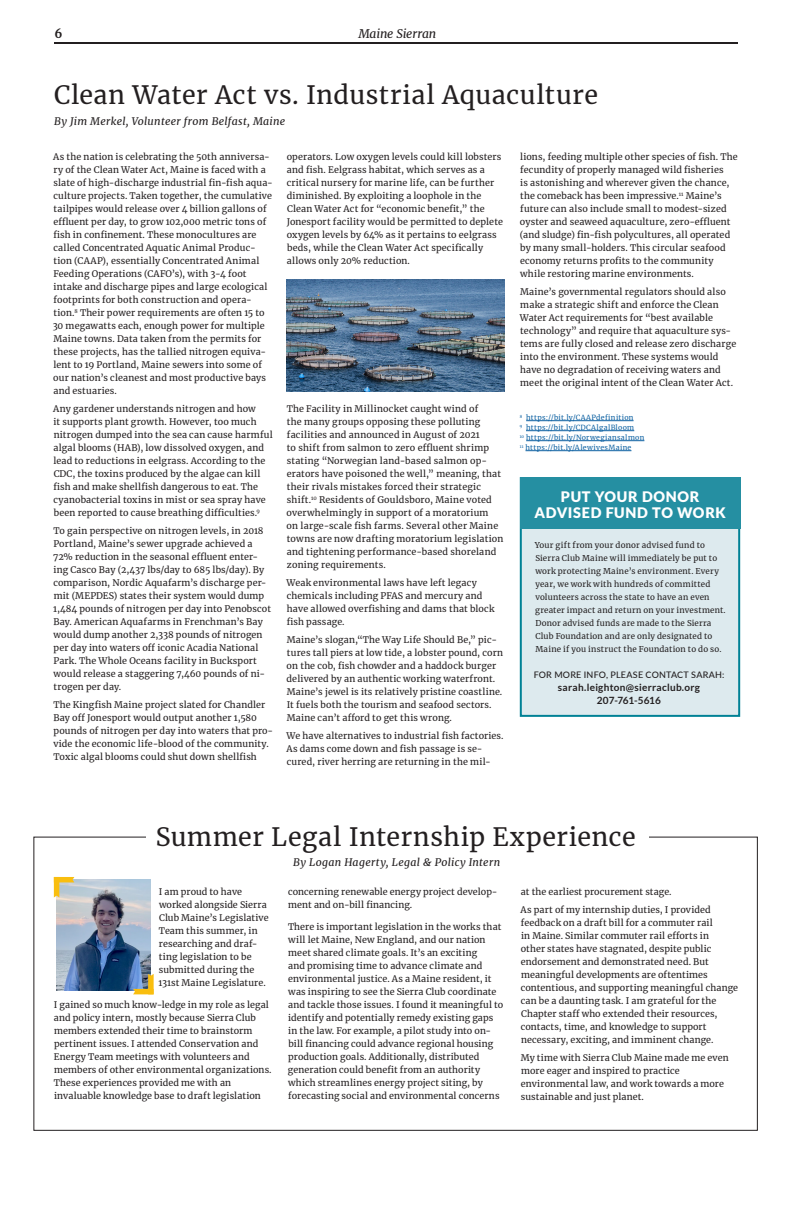
<style>
.page{position:relative;width:792px;height:1224px;background:#fff}
.page>*{position:absolute;margin:0;border:0;box-sizing:border-box;transform-origin:0 0}
.t1{font:25px "Merriweather";letter-spacing:.02em;color:#231f20}
.t2{font:900 14.5px "Lato";letter-spacing:.045em;color:#fff}
.t3{font:italic 12px "Merriweather";letter-spacing:-.015em;color:#231f20}
.t4{font:700 12px "Merriweather";color:#231f20}
.t5{font:italic 10.5px "Merriweather";letter-spacing:.025em;color:#231f20}
.t6{font:700 10px "Lato";letter-spacing:.025em;color:#231f20}
.t7{font:700 10px "Lato";letter-spacing:.005em;color:#231f20}
.t8{font:9px/13px "Merriweather";letter-spacing:.015em;color:#231f20}
.t9{font:500 9px "Lato";letter-spacing:.02em;color:#231f20}
.t10{font:8px/13px "Merriweather";letter-spacing:.025em;color:#231f20}
.t11{font:7px "Merriweather";letter-spacing:.045em;color:#0d61a2}
</style>
<div class="page">
<hr style="left:54px;top:42px;width:684px;height:2px;background:#231f20">
<img style="left:57px;top:880px;width:94px;height:111px">
<svg style="left:54px;top:877px;width:20px;height:21px"></svg>
<svg style="left:133px;top:974px;width:21px;height:20px"></svg>
<img style="left:287px;top:280px;width:218px;height:112px">
<div style="left:520px;top:477px;width:220px;height:240px;background:#ddeaee;border:2px solid #008195"></div>
<div style="left:520px;top:477px;width:220px;height:52px;background:#258fa2"></div>
<hr style="left:526px;top:421px;width:108px;height:1px;background:#0d61a2">
<hr style="left:526px;top:431px;width:108px;height:1px;background:#0d61a2">
<hr style="left:526px;top:441px;width:118px;height:1px;background:#0d61a2">
<hr style="left:526px;top:451px;width:105px;height:1px;background:#0d61a2">
<h3 class="t4" style="left:55px;top:25px;width:10px">6</h3>
<h3 class="t3" style="left:358px;top:25px;width:79px">Maine Sierran</h3>
<p class="t1" style="left:54px;top:77px;width:545px">Clean Water Act vs. Industrial Aquaculture</p>
<p class="t5" style="left:54px;top:114px;width:233px">By Jim Merkel, Volunteer from Belfast, Maine</p>
<p class="t8" style="left:53px;top:150px;width:221px">As the nation is celebrating the 50th anniversa&shy;ry of the Clean Water Act, Maine is faced with a slate of high-discharge industrial fin-fish aqua&shy;culture projects. Taken together, the cumulative tailpipes would release over 4 billion gallons of effluent per day, to grow 102,000 metric tons of fish in confinement. These monocultures are called Concentrated Aquatic Animal Produc&shy;tion (CAAP), essentially Concentrated Animal Feeding Operations (CAFO’s), with 3-4 foot intake and discharge pipes and large ecological footprints for both construction and opera&shy;tion.<sup>8</sup> Their power requirements are often 15 to 30 megawatts each, enough power for multiple Maine towns. Data taken from the permits for these projects, has the tallied nitrogen equiva&shy;lent to 19 Portland, Maine sewers into some of our nation’s cleanest and most productive bays and estuaries.</p>
<p class="t8" style="left:53px;top:402px;width:221px">Any gardener understands nitrogen and how<br>it supports plant growth. However, too much nitrogen dumped into the sea can cause harmful algal blooms (HAB), low dissolved oxygen, and lead to reductions in eelgrass. According to the CDC, the toxins produced by the algae can kill fish and make shellfish dangerous to eat. The cyanobacterial toxins in mist or sea spray have been reported to cause breathing difficulties.<sup>9</sup></p>
<p class="t8" style="left:53px;top:524px;width:220px">To gain perspective on nitrogen levels, in 2018<br>Portland, Maine’s sewer upgrade achieved a 72% reduction in the seasonal effluent enter&shy;ing Casco Bay (2,437 lbs/day to 685 lbs/day). By comparison, Nordic Aquafarm’s discharge per&shy;mit (MEPDES) states their system would dump 1,484 pounds of nitrogen per day into Penobscot Bay. American Aquafarms in Frenchman’s Bay would dump another 2,338 pounds of nitrogen per day into waters off iconic Acadia National Park. The Whole Oceans facility in Bucksport would release a staggering 7,460 pounds of ni&shy;trogen per day.</p>
<p class="t8" style="left:53px;top:698px;width:221px">The Kingfish Maine project slated for Chandler Bay off Jonesport would output another 1,580 pounds of nitrogen per day into waters that pro&shy;vide the economic life-blood of the community.<br>Toxic algal blooms could shut down shellfish</p>
<p class="t8" style="left:287px;top:150px;width:218px">operators. Low oxygen levels could kill lobsters and fish. Eelgrass habitat, which serves as a critical nursery for marine life, can be further diminished. By exploiting a loophole in the Clean Water Act for “economic benefit,” the Jonesport facility would be permitted to deplete oxygen levels by 64% as it pertains to eelgrass beds, while the Clean Water Act specifically allows only 20% reduction.</p>
<p class="t8" style="left:287px;top:402px;width:218px">The Facility in Millinocket caught wind of<br>the many groups opposing these polluting facilities and announced in August of 2021<br>to shift from salmon to zero effluent shrimp stating “Norwegian land-based salmon op&shy;erators have poisoned the well,” meaning, that their rivals mistakes forced their strategic shift.<sup>10</sup> Residents of Gouldsboro, Maine voted overwhelmingly in support of a moratorium<br>on large-scale fish farms. Several other Maine towns are now drafting moratorium legislation and tightening performance-based shoreland zoning requirements.</p>
<p class="t8" style="left:287px;top:576px;width:209px">Weak environmental laws have left legacy chemicals including PFAS and mercury and have allowed overfishing and dams that block fish passage.</p>
<p class="t8" style="left:287px;top:633px;width:218px">Maine’s slogan,“The Way Life Should Be,” pic&shy;tures tall piers at low tide, a lobster pound, corn on the cob, fish chowder and a haddock burger delivered by an authentic working waterfront.<br>Maine’s jewel is its relatively pristine coastline.<br>It fuels both the tourism and seafood sectors.<br>Maine can’t afford to get this wrong.</p>
<p class="t8" style="left:287px;top:729px;width:219px">We have alternatives to industrial fish factories.<br>As dams come down and fish passage is se&shy;cured, river herring are returning in the mil-</p>
<p class="t8" style="left:520px;top:150px;width:219px">lions, feeding multiple other species of fish. The fecundity of properly managed wild fisheries<br>is astonishing and wherever given the chance, the comeback has been impressive.<sup>11</sup> Maine’s future can also include small to modest-sized oyster and seaweed aquaculture, zero-effluent (and sludge) fin-fish polycultures, all operated by many small-holders. This circular seafood economy returns profits to the community while restoring marine environments.</p>
<p class="t8" style="left:520px;top:285px;width:218px">Maine’s governmental regulators should also make a strategic shift and enforce the Clean Water Act requirements for “best available technology” and require that aquaculture sys&shy;tems are fully closed and release zero discharge into the environment. These systems would have no degradation of receiving waters and meet the original intent of the Clean Water Act.</p>
<p class="t11" style="left:520px;top:413px;width:115px"><sup>8</sup> https://bit.ly/CAAPdefinition</p>
<p class="t11" style="left:520px;top:423px;width:116px"><sup>9</sup> https://bit.ly/CDCAlgalBloom</p>
<p class="t11" style="left:520px;top:433px;width:126px"><sup>10</sup> https://bit.ly/Norwegiansalmon</p>
<p class="t11" style="left:520px;top:443px;width:113px"><sup>11</sup> https://bit.ly/AlewivesMaine</p>
<p class="t2" style="left:561px;top:488px;width:140px">PUT YOUR DONOR</p>
<p class="t2" style="left:535px;top:504px;width:193px">ADVISED FUND TO WORK</p>
<p class="t10" style="left:535px;top:539px;width:192px">Your gift from your donor advised fund to Sierra Club Maine will immediately be put to work protecting Maine’s environment. Every year, we work with hundreds of committed volunteers across the state to have an even greater impact and return on your investment.<br>Donor advised funds are made to the Sierra Club Foundation and are only designated to Maine if you instruct the Foundation to do so.</p>
<p class="t9" style="left:534px;top:668px;width:192px">FOR MORE INFO, PLEASE CONTACT SARAH:</p>
<p class="t6" style="left:558px;top:681px;width:144px">sarah.leighton@sierraclub.org</p>
<p class="t7" style="left:597px;top:694px;width:66px">207-761-5616</p>
<p class="t1" style="left:156px;top:819px;width:481px">Summer Legal Internship Experience</p>
<p class="t8" style="left:159px;top:885px;width:111px">I am proud to have worked alongside Sierra<br>Club Maine’s Legislative<br>Team this summer, in</p>
<p class="t8" style="left:159px;top:937px;width:109px">researching and draf&shy;ting legislation to be submitted during the<br>131st Maine Legislature.</p>
<p class="t8" style="left:54px;top:998px;width:219px">I gained so much know-ledge in my role as legal and policy intern, mostly because Sierra Club members extended their time to brainstorm pertinent issues. I attended Conservation and Energy Team meetings with volunteers and members of other environmental organizations.<br>These experiences provided me with an</p>
<p class="t8" style="left:54px;top:1089px;width:208px">invaluable knowledge base to draft legislation</p>
<p class="t5" style="left:293px;top:855px;width:209px">By Logan Hagerty, Legal &amp; Policy Intern</p>
<p class="t8" style="left:288px;top:885px;width:211px">concerning renewable energy project develop&shy;ment and on-bill financing.</p>
<p class="t8" style="left:288px;top:920px;width:217px">There is important legislation in the works that will let Maine, New England, and our nation meet shared climate goals. It’s an exciting<br>and promising time to advance climate and environmental justice. As a Maine resident, it was inspiring to see the Sierra Club coordinate and tackle those issues. I found it meaningful to identify and potentially remedy existing gaps in the law. For example, a pilot study into on&shy;bill financing could advance regional housing production goals. Additionally, distributed generation could benefit from an authority which streamlines energy project siting, by forecasting social and environmental concerns</p>
<p class="t8" style="left:521px;top:885px;width:152px">at the earliest procurement stage.</p>
<p class="t8" style="left:521px;top:903px;width:219px">As part of my internship duties, I provided feedback on a draft bill for a commuter rail<br>in Maine. Similar commuter rail efforts in<br>other states have stagnated, despite public endorsement and demonstrated need. But meaningful developments are oftentimes contentious, and supporting meaningful change can be a daunting task. I am grateful for the Chapter staff who extended their resources, contacts, time, and knowledge to support necessary, exciting, and imminent change.</p>
<p class="t8" style="left:521px;top:1051px;width:209px">My time with Sierra Club Maine made me even more eager and inspired to practice</p>
<p class="t8" style="left:521px;top:1077px;width:205px">environmental law, and work towards a more sustainable and just planet.</p>
</div>
